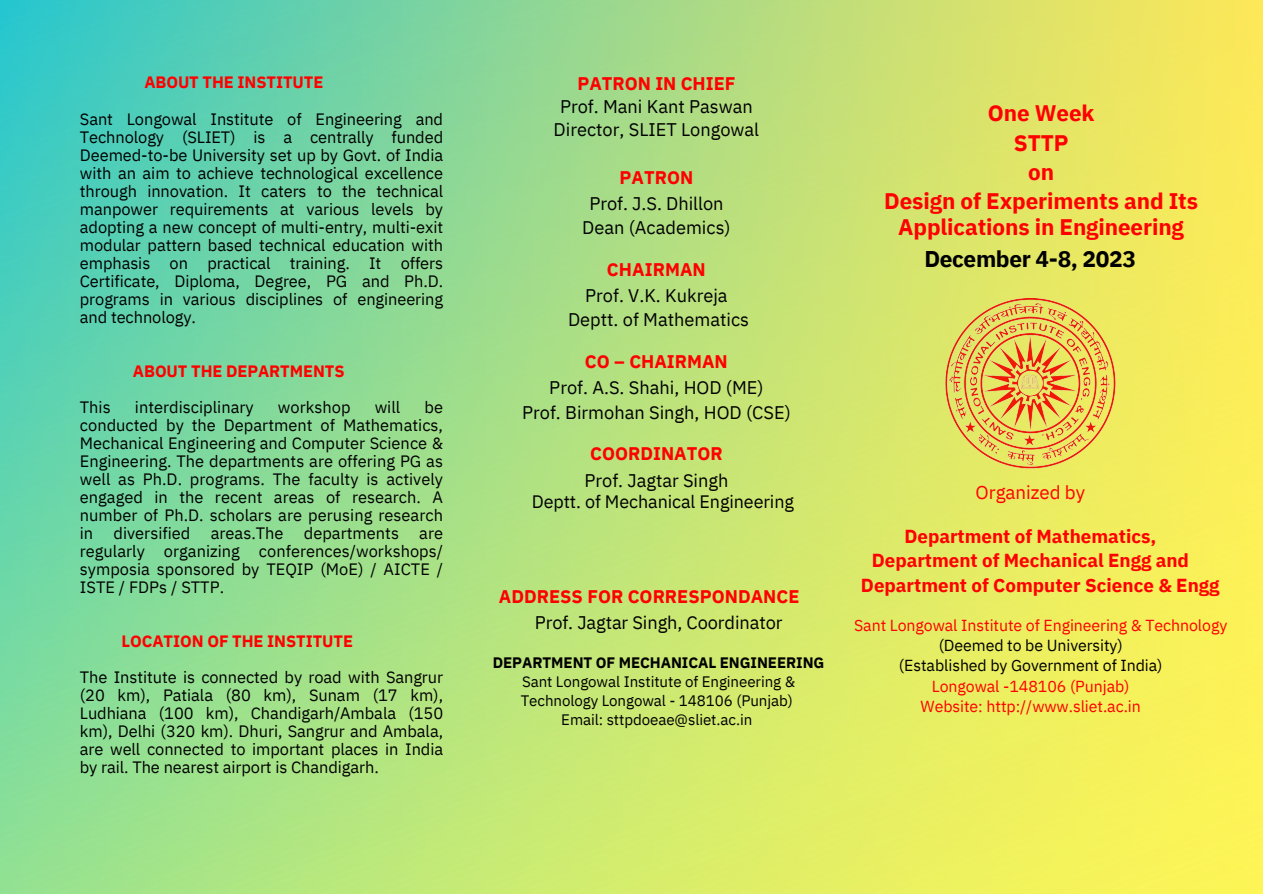
<style>
.page{position:relative;width:1263px;height:894px;background:#fff}
.page>*{position:absolute;margin:0;border:0;box-sizing:border-box;transform-origin:0 0}
.t1{font:700 22.8px "IBM Plex Sans";letter-spacing:-.015em;color:#000}
.t2{font:700 22.5px "IBM Plex Sans";letter-spacing:-.005em;color:#f00}
.t3{font:700 18.75px "IBM Plex Sans";color:#f00}
.t4{font:18.75px "IBM Plex Sans";color:#f00}
.t5{font:18.3px "IBM Plex Sans";color:#000}
.t6{font:700 18.3px "IBM Plex Sans";color:#f00}
.t7{font:18px "IBM Plex Sans";letter-spacing:-.005em;color:#000}
.t8{font:16.35px/18px "IBM Plex Sans";letter-spacing:-.005em;color:#000;text-align:justify}
.t9{font:700 16.35px "IBM Plex Sans";letter-spacing:-.005em;color:#f00}
.t10{font:15.9px/20.1px "IBM Plex Sans";letter-spacing:-.005em;color:#f00}
.t11{font:15.9px "IBM Plex Sans";letter-spacing:-.005em;color:#000}
.t12{font:15.15px/19px "IBM Plex Sans";letter-spacing:-.005em;color:#000;text-align:center}
.s1{font-weight:700}
.s2{color:#000}
</style>
<div class="page">
<img style="left:0;top:0;width:1263px;height:893px">
<img style="left:945px;top:298px;width:170px;height:170px">
<p class="t9" style="left:144px;top:72px;width:181px">ABOUT THE INSTITUTE</p>
<p class="t8" style="left:80px;top:109px;width:365px">Sant Longowal Institute of Engineering and Technology (SLIET) is a centrally funded Deemed-to-be University set up by Govt. of India with an aim to achieve technological excellence through innovation. It caters to the technical manpower requirements at various levels by adopting a new concept of multi-entry, multi-exit modular pattern based technical education with emphasis on practical training. It offers Certificate, Diploma, Degree, PG and Ph.D. programs in various disciplines of engineering and technology.</p>
<p class="t9" style="left:133px;top:360px;width:213px">ABOUT THE DEPARTMENTS</p>
<p class="t8" style="left:80px;top:397px;width:32px">This</p>
<p class="t8" style="left:135px;top:397px;width:120px">interdisciplinary</p>
<p class="t8" style="left:278px;top:397px;width:74px">workshop</p>
<p class="t8" style="left:375px;top:397px;width:27px">will</p>
<p class="t8" style="left:80px;top:397px;width:365px;text-indent:345px">be conducted by the Department of Mathematics, Mechanical Engineering and Computer Science &amp; Engineering. The departments are offering PG as well as Ph.D. programs. The faculty is actively engaged in the recent areas of research. A number of Ph.D. scholars are perusing research in diversified areas.The departments are regularly organizing conferences/workshops/ symposia sponsored by TEQIP (MoE) / AICTE / ISTE / FDPs / STTP.</p>
<p class="t9" style="left:122px;top:629px;width:233px">LOCATION OF THE INSTITUTE</p>
<p class="t8" style="left:80px;top:667px;width:365px">The Institute is connected by road with Sangrur (20 km), Patiala (80 km), Sunam (17 km), Ludhiana (100 km), Chandigarh/Ambala (150 km), Delhi (320 km). Dhuri, Sangrur and Ambala, are well connected to important places in India by rail. The nearest airport is Chandigarh.</p>
<p class="t6" style="left:577px;top:72px;width:160px">PATRON IN CHIEF</p>
<p class="t5" style="left:560px;top:95px;width:194px">Prof. Mani Kant Paswan</p>
<p class="t5" style="left:554px;top:118px;width:207px">Director, SLIET Longowal</p>
<p class="t6" style="left:619px;top:165px;width:75px">PATRON</p>
<p class="t5" style="left:589px;top:191px;width:136px">Prof. J.S. Dhillon</p>
<p class="t5" style="left:582px;top:215px;width:150px">Dean (Academics)</p>
<p class="t6" style="left:607px;top:257px;width:100px">CHAIRMAN</p>
<p class="t5" style="left:585px;top:283px;width:144px">Prof. V.K. Kukreja</p>
<p class="t5" style="left:568px;top:307px;width:183px">Deptt. of Mathematics</p>
<p class="t6" style="left:585px;top:349px;width:144px">CO – CHAIRMAN</p>
<p class="t5" style="left:549px;top:375px;width:216px">Prof. A.S. Shahi, HOD (ME)</p>
<p class="t5" style="left:522px;top:400px;width:270px">Prof. Birmohan Singh, HOD (CSE)</p>
<p class="t6" style="left:590px;top:441px;width:134px">COORDINATOR</p>
<p class="t5" style="left:584px;top:467px;width:145px">Prof. Jagtar Singh</p>
<p class="t7" style="left:532px;top:489px;width:264px">Deptt. of Mechanical Engineering</p>
<p class="t6" style="left:499px;top:584px;width:302px">ADDRESS FOR CORRESPONDANCE</p>
<p class="t5" style="left:535px;top:610px;width:249px">Prof. Jagtar Singh, Coordinator</p>
<p class="t12" style="left:493px;top:652px;width:333px"><span class="s1">DEPARTMENT OF MECHANICAL ENGINEERING<br></span>Sant Longowal Institute of Engineering &amp;<br>Technology Longowal - 148106 (Punjab)</p>
<p class="t12" style="left:561px;top:710px;width:193px">Email: sttpdoeae@sliet.ac.in</p>
<p class="t2" style="left:988px;top:98px;width:108px">One Week</p>
<p class="t2" style="left:1014px;top:127px;width:56px">STTP</p>
<p class="t2" style="left:1028px;top:157px;width:27px">on</p>
<p class="t2" style="left:884px;top:186px;width:315px">Design of Experiments and Its</p>
<p class="t2" style="left:898px;top:212px;width:287px">Applications in Engineering</p>
<p class="t1" style="left:924px;top:243px;width:213px">December 4-8, 2023</p>
<p class="t4" style="left:976px;top:480px;width:111px">Organized by</p>
<p class="t3" style="left:904px;top:524px;width:253px">Department of Mathematics,</p>
<p class="t3" style="left:872px;top:547px;width:319px">Department of Mechanical Engg and</p>
<p class="t3" style="left:861px;top:572px;width:360px">Department of Computer Science &amp; Engg</p>
<p class="t10" style="left:939px;top:615px;width:290px;text-indent:-85px">Sant Longowal Institute of Engineering &amp; Technology <span class="s2">(Deemed to be University)</span></p>
<p class="t11" style="left:899px;top:655px;width:265px">(Established by Government of India)</p>
<p class="t10" style="left:932px;top:675px;width:199px">Longowal -148106 (Punjab)</p>
<p class="t10" style="left:921px;top:695px;width:222px">Website: http://www.sliet.ac.in</p>
</div>
